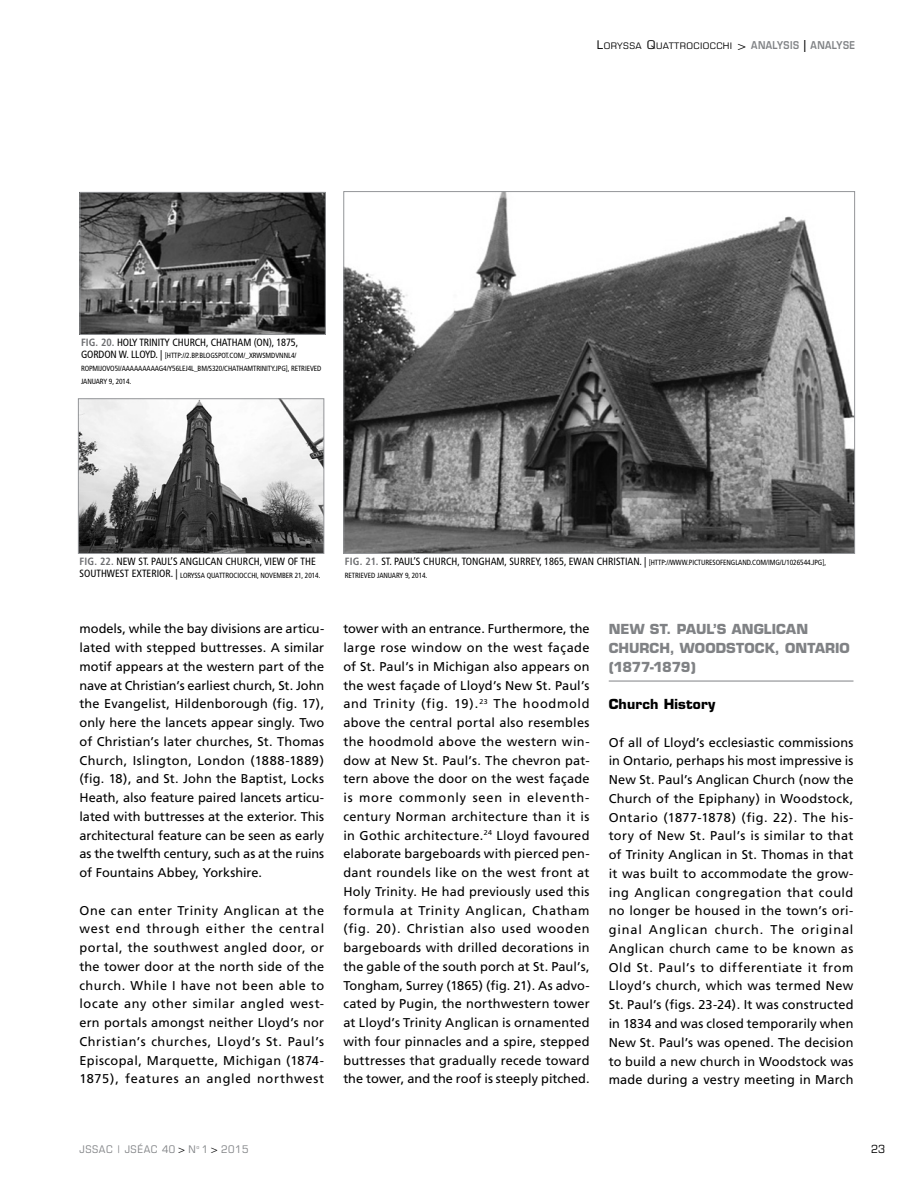
<style>
.page{position:relative;width:918px;height:1188px;background:#fff}
.page>*{position:absolute;margin:0;border:0;box-sizing:border-box;transform-origin:0 0}
.t1{font:700 13.5px/18.8px "Eurostile";color:#808285}
.t2{font:700 13.5px "Eurostile";letter-spacing:.01em;color:#000}
.t3{font:12.75px/18.8px "Frutiger";letter-spacing:.01em;color:#000;text-align:justify}
.t4{font:condensed 11.25px "Eurostile";color:#000;scale:1.1 1}
.t5{font:condensed 10.5px "Frutiger";letter-spacing:-.01em;color:#000}
.t6{font:condensed 10.5px "Eurostile";letter-spacing:.05em;color:#808285;scale:1.1 1}
.t7{font:condensed 9px "Eurostile";letter-spacing:.035em;color:#000;scale:1.2 1}
.t8{font:condensed 7.5px/12.8px "Frutiger";letter-spacing:-.01em;color:#000}
.s1{font-size:12px}
.s2{font-weight:600;font-stretch:normal;font-size:10.5px;color:#808285}
.s3{font-weight:600;font-stretch:normal;font-size:12px}
.s4{font-weight:700;color:#6d6e71}
.s5{font-size:10.5px}
.s6{font-weight:700;font-size:10.5px;color:#6d6e71}
.s7{color:#000}
</style>
<div class="page">
<img style="left:82px;top:194px;width:242px;height:139px">
<div style="left:80px;top:192px;width:246px;height:143px;border:1px solid #939598"></div>
<img style="left:345px;top:193px;width:508px;height:359px">
<img style="left:80px;top:400px;width:242px;height:152px">
<div style="left:78px;top:398px;width:246px;height:156px;border:1px solid #939598"></div>
<hr style="left:609px;top:681px;width:245px;height:1px;background:#808285">
<p class="t7" style="left:597px;top:40px;width:217px"><span class="s1">L</span>ORYSSA <span class="s1">Q</span>UATTROCIOCCHI <span class="s1">&gt;</span> <span class="s2">ANALYSIS</span> <span class="s3">|</span> <span class="s2">ANALYSE</span></p>
<p class="t5" style="left:81px;top:336px;width:219px"><span class="s4">FIG. 20.</span> HOLY TRINITY CHURCH, CHATHAM (ON), 1875,</p>
<p class="t8" style="left:81px;top:350px;width:242px"><span class="s5">GORDON W. LLOYD. |</span> [HTTP://2.BP.BLOGSPOT.COM/_XRWSMDVNNL4/<br>ROPMIJOVO5I/AAAAAAAAAG4/Y56LEJ4L_BM/S320/CHATHAMTRINITY.JPG], RETRIEVED<br>JANUARY 9, 2014.</p>
<p class="t5" style="left:80px;top:555px;width:238px"><span class="s4">FIG. 22.</span> NEW ST. PAUL’S ANGLICAN CHURCH, VIEW OF THE</p>
<p class="t8" style="left:80px;top:569px;width:243px"><span class="s5">SOUTHWEST EXTERIOR. |</span> LORYSSA QUATTROCIOCCHI, NOVEMBER 21, 2014.</p>
<p class="t3" style="left:79px;top:619px;width:246px">models, while the bay divisions are articu&shy;lated with stepped buttresses. A similar motif appears at the western part of the nave at Christian’s earliest church, St. John the Evangelist, Hildenborough (fig. 17), only here the lancets appear singly. Two of Christian’s later churches, St. Thomas Church, Islington, London (1888-1889) (fig. 18), and St. John the Baptist, Locks Heath, also feature paired lancets articu&shy;lated with buttresses at the exterior. This architectural feature can be seen as early as the twelfth century, such as at the ruins of Fountains Abbey, Yorkshire.</p>
<p class="t3" style="left:79px;top:901px;width:246px">One can enter Trinity Anglican at the west end through either the central portal, the southwest angled door, or the tower door at the north side of the church. While I have not been able to locate any other similar angled west&shy;ern portals amongst neither Lloyd’s nor Christian’s churches, Lloyd’s St. Paul’s Episcopal, Marquette, Michigan (1874- 1875), features an angled northwest</p>
<p class="t8" style="left:345px;top:556px;width:483px"><span class="s6">FIG. 21.</span> <span class="s5">ST. PAUL’S CHURCH, TONGHAM, SURREY, 1865, EWAN CHRISTIAN. |</span> [HTTP://WWW.PICTURESOFENGLAND.COM/IMG/L/1026544.JPG],<br>RETRIEVED JANUARY 9, 2014.</p>
<p class="t3" style="left:343px;top:620px;width:248px">tower with an entrance. Furthermore, the large rose window on the west façade of St. Paul’s in Michigan also appears on the west façade of Lloyd’s New St. Paul’s and Trinity (fig. 19).<sup>23</sup> The hoodmold above the central portal also resembles the hoodmold above the western win&shy;dow at New St. Paul’s. The chevron pat&shy;tern above the door on the west façade is more commonly seen in eleventh&shy;century Norman architecture than it is in Gothic architecture.<sup>24</sup> Lloyd favoured elaborate bargeboards with pierced pen&shy;dant roundels like on the west front at Holy Trinity. He had previously used this formula at Trinity Anglican, Chatham (fig. 20). Christian also used wooden bargeboards with drilled decorations in the gable of the south porch at St. Paul’s, Tongham, Surrey (1865) (fig. 21). As advo&shy;cated by Pugin, the northwestern tower at Lloyd’s Trinity Anglican is ornamented with four pinnacles and a spire, stepped buttresses that gradually recede toward the tower, and the roof is steeply pitched.</p>
<p class="t1" style="left:609px;top:620px;width:243px">NEW ST. PAUL’S ANGLICAN<br>CHURCH, WOODSTOCK, ONTARIO (1877-1879)</p>
<p class="t2" style="left:609px;top:696px;width:108px">Church History</p>
<p class="t3" style="left:609px;top:733px;width:246px">Of all of Lloyd’s ecclesiastic commissions in Ontario, perhaps his most impressive is New St. Paul’s Anglican Church (now the Church of the Epiphany) in Woodstock, Ontario (1877-1878) (fig. 22). The his&shy;tory of New St. Paul’s is similar to that of Trinity Anglican in St. Thomas in that it was built to accommodate the grow&shy;ing Anglican congregation that could no longer be housed in the town’s ori&shy;ginal Anglican church. The original Anglican church came to be known as Old St. Paul’s to differentiate it from Lloyd’s church, which was termed New St. Paul’s (figs. 23-24). It was constructed in 1834 and was closed temporarily when New St. Paul’s was opened. The decision to build a new church in Woodstock was made during a vestry meeting in March</p>
<p class="t6" style="left:80px;top:1143px;width:155px">JSSAC | JSÉAC 40 <span class="s7">&gt;</span> N<sup>o</sup> 1 <span class="s7">&gt;</span> 2015</p>
<p class="t4" style="left:871px;top:1142px;width:14px">23</p>
</div>
